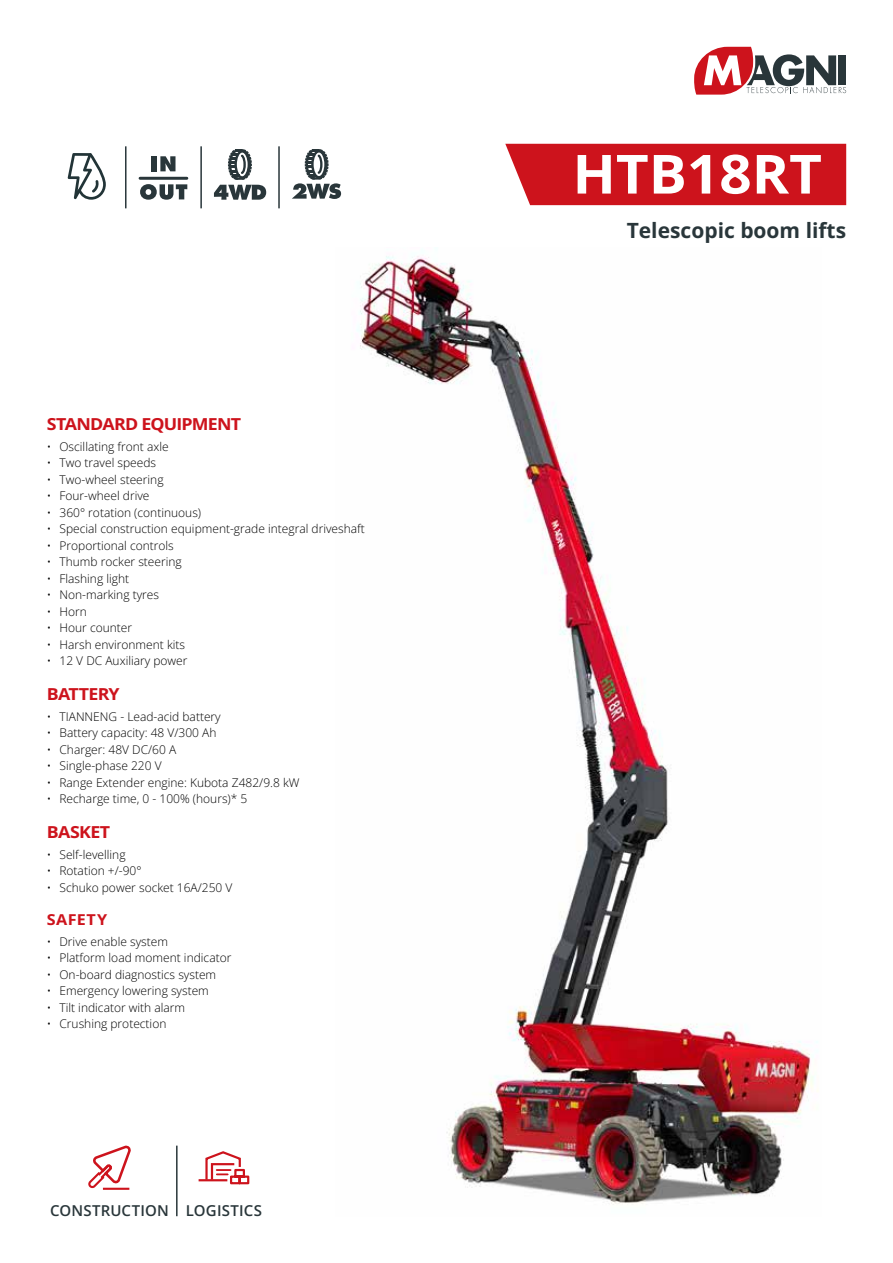
<style>
.page{position:relative;width:893px;height:1263px;background:#fff}
.page>*{position:absolute;margin:0;border:0;box-sizing:border-box;transform-origin:0 0}
.t1{font:700 54px "Open Sans";color:#fff;scale:1.05 1}
.t2{font:700 21px "Open Sans";color:#29363a}
.t3{font:700 16.5px "Open Sans";letter-spacing:-.04em;color:#cd131c;scale:1.08 1}
.t4{font:600 15px "Open Sans";letter-spacing:.01em;color:#29363a}
.t5{font:700 15px "Open Sans";letter-spacing:.035em;color:#cd131c;scale:1.08 1}
.t6{font:300 12px "Open Sans";color:#000}
</style>
<div class="page">
<svg style="left:694px;top:47px;width:152px;height:48px"></svg>
<div style="left:505px;top:144px;width:342px;height:61px;background:#cd131c"></div>
<img style="left:357px;top:256px;width:461px;height:949px">
<div style="left:152px;top:156px;width:5px;height:15px;background:#29363a"></div>
<svg style="left:160px;top:156px;width:15px;height:15px"></svg>
<svg style="left:140px;top:184px;width:47px;height:16px"></svg>
<hr style="left:140px;top:177px;width:47px;height:3px;background:#29363a">
<hr style="left:125px;top:146px;width:2px;height:62px;background:#29363a">
<hr style="left:200px;top:146px;width:2px;height:62px;background:#29363a">
<hr style="left:278px;top:146px;width:2px;height:62px;background:#29363a">
<svg style="left:214px;top:149px;width:52px;height:51px"></svg>
<svg style="left:292px;top:149px;width:49px;height:50px"></svg>
<svg style="left:68px;top:153px;width:38px;height:47px"></svg>
<svg style="left:88px;top:1145px;width:43px;height:45px"></svg>
<hr style="left:103px;top:1188px;width:26px;height:2px;background:#cd131c">
<svg style="left:204px;top:1151px;width:46px;height:34px"></svg>
<hr style="left:199px;top:1179px;width:28px;height:2px;background:#cd131c">
<hr style="left:176px;top:1145px;width:2px;height:71px;background:#29363a">
<h3 class="t3" style="left:47px;top:412px;width:182px">STANDARD EQUIPMENT</h3>
<p class="t6" style="left:47px;top:438px;width:124px">• Oscillating front axle</p>
<p class="t6" style="left:47px;top:455px;width:111px">• Two travel speeds</p>
<p class="t6" style="left:47px;top:471px;width:118px">• Two-wheel steering</p>
<p class="t6" style="left:47px;top:488px;width:104px">• Four-wheel drive</p>
<p class="t6" style="left:47px;top:504px;width:156px">• 360° rotation (continuous)</p>
<p class="t6" style="left:47px;top:521px;width:320px">• Special construction equipment-grade integral driveshaft</p>
<p class="t6" style="left:47px;top:537px;width:129px">• Proportional controls</p>
<p class="t6" style="left:47px;top:554px;width:137px">• Thumb rocker steering</p>
<p class="t6" style="left:47px;top:570px;width:84px">• Flashing light</p>
<p class="t6" style="left:47px;top:587px;width:114px">• Non-marking tyres</p>
<p class="t6" style="left:47px;top:603px;width:42px">• Horn</p>
<p class="t6" style="left:47px;top:620px;width:87px">• Hour counter</p>
<p class="t6" style="left:47px;top:636px;width:140px">• Harsh environment kits</p>
<p class="t6" style="left:47px;top:653px;width:142px">• 12 V DC Auxiliary power</p>
<h3 class="t3" style="left:47px;top:682px;width:69px">BATTERY</h3>
<p class="t6" style="left:47px;top:708px;width:176px">• TIANNENG - Lead-acid battery</p>
<p class="t6" style="left:47px;top:725px;width:171px">• Battery capacity: 48 V/300 Ah</p>
<p class="t6" style="left:47px;top:741px;width:131px">• Charger: 48V DC/60 A</p>
<p class="t6" style="left:47px;top:758px;width:116px">• Single-phase 220 V</p>
<p class="t6" style="left:47px;top:774px;width:254px">• Range Extender engine: Kubota Z482/9.8 kW</p>
<p class="t6" style="left:47px;top:791px;width:202px">• Recharge time, 0 - 100% (hours)* 5</p>
<h3 class="t3" style="left:47px;top:820px;width:60px">BASKET</h3>
<p class="t6" style="left:47px;top:846px;width:80px">• Self-levelling</p>
<p class="t6" style="left:47px;top:863px;width:96px">• Rotation +/-90°</p>
<p class="t6" style="left:47px;top:879px;width:187px">• Schuko power socket 16A/250 V</p>
<p class="t5" style="left:47px;top:909px;width:57px">SAFETY</p>
<p class="t6" style="left:47px;top:933px;width:123px">• Drive enable system</p>
<p class="t6" style="left:47px;top:949px;width:186px">• Platform load moment indicator</p>
<p class="t6" style="left:47px;top:966px;width:171px">• On-board diagnostics system</p>
<p class="t6" style="left:47px;top:982px;width:164px">• Emergency lowering system</p>
<p class="t6" style="left:47px;top:999px;width:140px">• Tilt indicator with alarm</p>
<p class="t6" style="left:47px;top:1015px;width:121px">• Crushing protection</p>
<p class="t4" style="left:50px;top:1200px;width:213px">CONSTRUCTION LOGISTICS</p>
<h1 class="t1" style="left:572px;top:136px;width:239px">HTB18RT</h1>
<h2 class="t2" style="left:627px;top:216px;width:221px">Telescopic boom lifts</h2>
</div>
